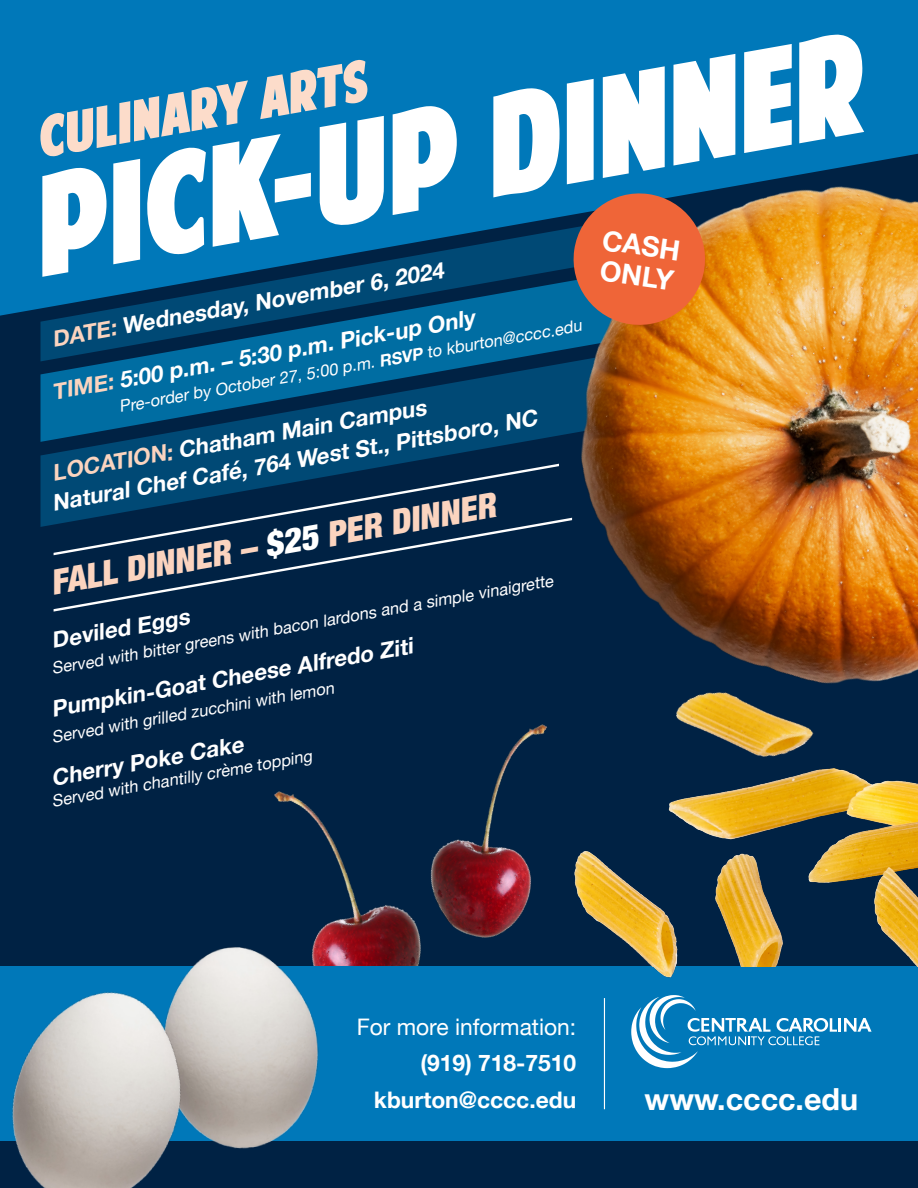
<style>
.page{position:relative;width:918px;height:1188px;background:#024}
.page>*{position:absolute;margin:0;border:0;box-sizing:border-box;transform-origin:0 0}
.Body_Copy_-_Standard_Front{font:italic 127.65px "American Purpose STRIPE1 Normal";color:#fff}
.Body_Copy_-_Standard_Front-2{font:italic 51.9px "American Purpose STRIPE1 Normal";color:#fcdcca}
.Body_Copy_-_Standard_Front-3{font:italic 900 condensed 34.5px "Helvetica Neue";color:#fbd4bf}
.t1{font:700 30.45px "Helvetica Neue";color:#fff}
.t2{font:700 27.75px "Helvetica Neue";color:#fff}
.t3{font:700 22.8px "Helvetica Neue";color:#fff}
.t4{font:22.8px "Helvetica Neue";color:#fff}
.Body_Copy_-_Standard_Front-4{font:italic 700 22.5px "Helvetica Neue";color:#fff}
.Body_Copy_-_Standard_Front-5{font:italic 16.5px "Helvetica Neue";color:#fff}
.s1{color:#fbd4bf}
.s2{font-weight:700}
.s3{color:#fff}
</style>
<div class="page">
<div style="left:0;top:0;width:918px;height:316px;background:#0078b9"></div>
<img style="left:274px;top:791px;width:118px;height:175px">
<svg style="left:41px;top:442px;width:480px;height:85px;fill:#004975"></svg>
<svg style="left:41px;top:361px;width:491px;height:81px"></svg>
<svg style="left:41px;top:211px;width:491px;height:150px"></svg>
<svg style="left:53px;top:557px;width:310px;height:55px"></svg>
<svg style="left:51px;top:462px;width:481px;height:95px"></svg>
<div style="left:0;top:966px;width:918px;height:175px;background:#0078b9"></div>
<svg style="left:631px;top:1018px;width:241px;height:50px"></svg>
<hr style="left:604px;top:998px;width:1px;height:111px;background:#fff">
<img style="left:392px;top:727px;width:155px;height:239px">
<img style="left:574px;top:768px;width:344px;height:198px">
<img style="left:193px;top:938px;width:133px;height:211px">
<img style="left:12px;top:966px;width:222px;height:222px">
<img style="left:798px;top:922px;width:120px;height:100px">
<img style="left:574px;top:922px;width:129px;height:100px">
<img style="left:655px;top:727px;width:175px;height:76px">
<img style="left:532px;top:146px;width:386px;height:581px">
<svg style="left:569px;top:189px;width:140px;height:140px"></svg>
<p class="Body_Copy_-_Standard_Front" style="left:23px;top:177px;width:835px;rotate:-10deg">Pick-Up Dinner</p>
<p class="Body_Copy_-_Standard_Front-2" style="left:34px;top:117px;width:333px;rotate:-10deg">Culinary Arts</p>
<p class="t2" style="left:606px;top:218px;width:80px;rotate:8deg">CASH</p>
<p class="t2" style="left:603px;top:249px;width:76px;rotate:8deg">ONLY</p>
<p class="Body_Copy_-_Standard_Front-4" style="left:49px;top:321px;width:399px;rotate:-10deg"><span class="s1">DATE:</span> Wednesday, November 6, 2024</p>
<p class="Body_Copy_-_Standard_Front-4" style="left:49px;top:375px;width:430px;rotate:-10deg"><span class="s1">TIME:</span> 5:00 p.m. – 5:30 p.m. Pick-up Only</p>
<p class="Body_Copy_-_Standard_Front-5" style="left:117px;top:395px;width:471px;rotate:-10deg">Pre-order by October 27, 5:00 p.m. <span class="s2">RSVP</span> to kburton@cccc.edu</p>
<p class="Body_Copy_-_Standard_Front-4" style="left:49px;top:455px;width:381px;rotate:-10deg"><span class="s1">LOCATION:</span> Chatham Main Campus</p>
<p class="Body_Copy_-_Standard_Front-4" style="left:49px;top:486px;width:494px;rotate:-10deg">Natural Chef Café, 764 West St., Pittsboro, NC</p>
<p class="Body_Copy_-_Standard_Front-3" style="left:46px;top:555px;width:453px;rotate:-10deg">FALL DINNER – <span class="s3">$25</span> PER DINNER</p>
<p class="Body_Copy_-_Standard_Front-4" style="left:48px;top:623px;width:141px;rotate:-10deg">Deviled Eggs</p>
<p class="Body_Copy_-_Standard_Front-5" style="left:50px;top:657px;width:510px;rotate:-10deg">Served with bitter greens with bacon lardons and a simple vinaigrette</p>
<p class="Body_Copy_-_Standard_Front-4" style="left:48px;top:692px;width:368px;rotate:-10deg">Pumpkin-Goat Cheese Alfredo Ziti</p>
<p class="Body_Copy_-_Standard_Front-5" style="left:50px;top:725px;width:288px;rotate:-10deg">Served with grilled zucchini with lemon</p>
<p class="Body_Copy_-_Standard_Front-4" style="left:48px;top:760px;width:196px;rotate:-10deg">Cherry Poke Cake</p>
<p class="Body_Copy_-_Standard_Front-5" style="left:50px;top:789px;width:266px;rotate:-10deg">Served with chantilly crème topping</p>
<p class="t4" style="left:357px;top:1010px;width:221px">For more information:</p>
<p class="t3" style="left:420px;top:1045px;width:157px">(919) 718-7510</p>
<p class="t3" style="left:374px;top:1082px;width:204px">kburton@cccc.edu</p>
<p class="t1" style="left:645px;top:1076px;width:215px">www.cccc.edu</p>
</div>
